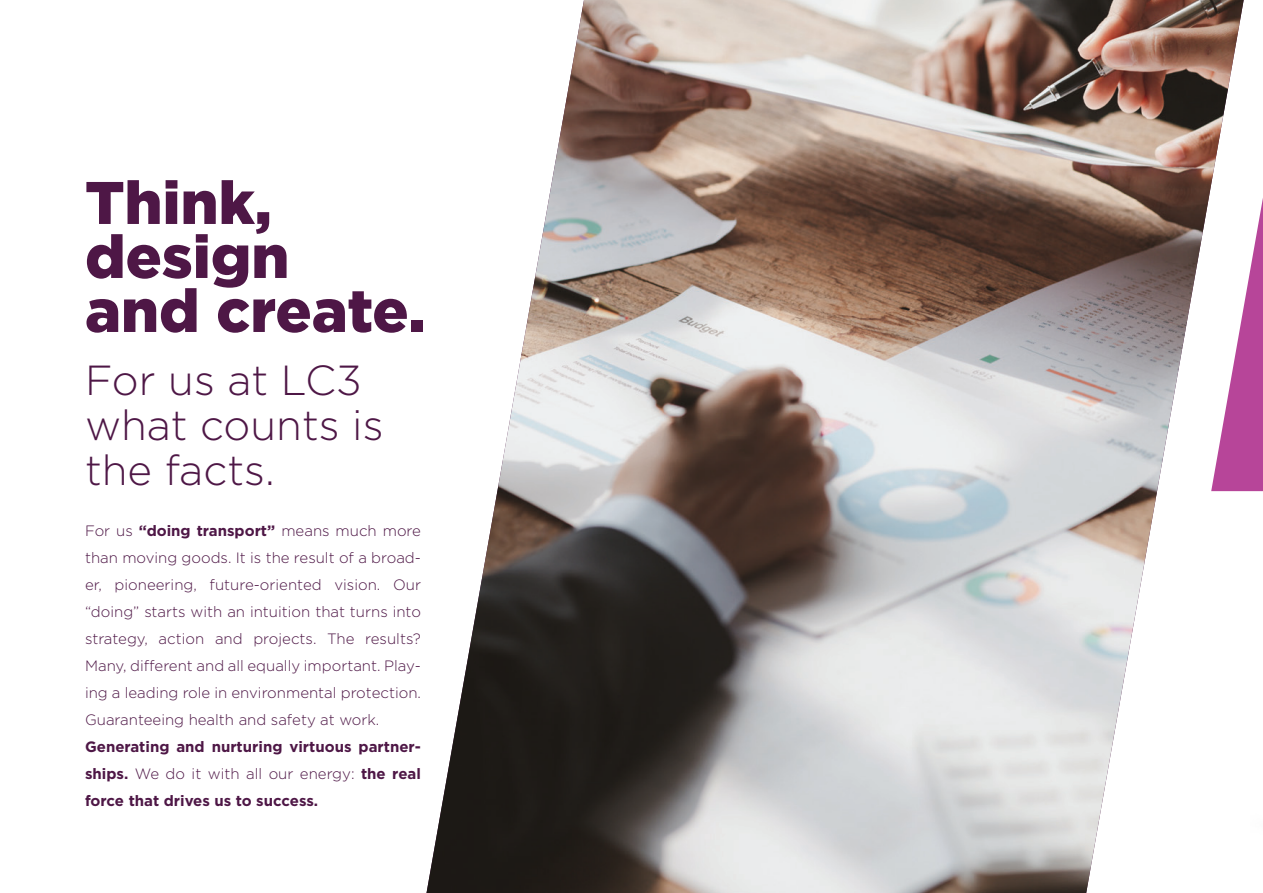
<style>
.page{position:relative;width:1263px;height:893px;background:#fff}
.page>*{position:absolute;margin:0;border:0;box-sizing:border-box;transform-origin:0 0}
.t1{font:900 60px/54px "Gotham";color:#4e1746}
.t2{font:300 42px/45px "Gotham";color:#4e1746}
.t3{font:300 15px/27px "Gotham";color:#4e1746;text-align:justify}
.t4{font:700 15px/27px "Gotham";color:#4e1746;text-align:justify}
.s1{font-weight:700}
.s2{font-weight:300}
</style>
<div class="page">
<svg style="left:1244px;top:198px;width:19px;height:293px"></svg>
<img style="left:426px;top:0;width:818px;height:893px">
<img style="left:1251px;top:440px;width:12px;height:52px">
<h1 class="t1" style="left:85px;top:175px;width:342px">Think, design<br>and create.</h1>
<h2 class="t2" style="left:85px;top:356px;width:300px">For us at LC3 what counts is the facts.</h2>
<p class="t3" style="left:85px;top:517px;width:337px">For us <span class="s1">“doing transport”</span> means much more than moving goods. It is the result of a broad&shy;er, pioneering, future-oriented vision. Our “doing” starts with an intuition that turns into strategy, action and projects. The results?<br>Many, different and all equally important. Play&shy;ing a leading role in environmental protection.<br>Guaranteeing health and safety at work.</p>
<p class="t4" style="left:85px;top:733px;width:337px">Generating and nurturing virtuous partner&shy;ships. <span class="s2">We do it with all our energy:</span> the real force that drives us to success.</p>
</div>
